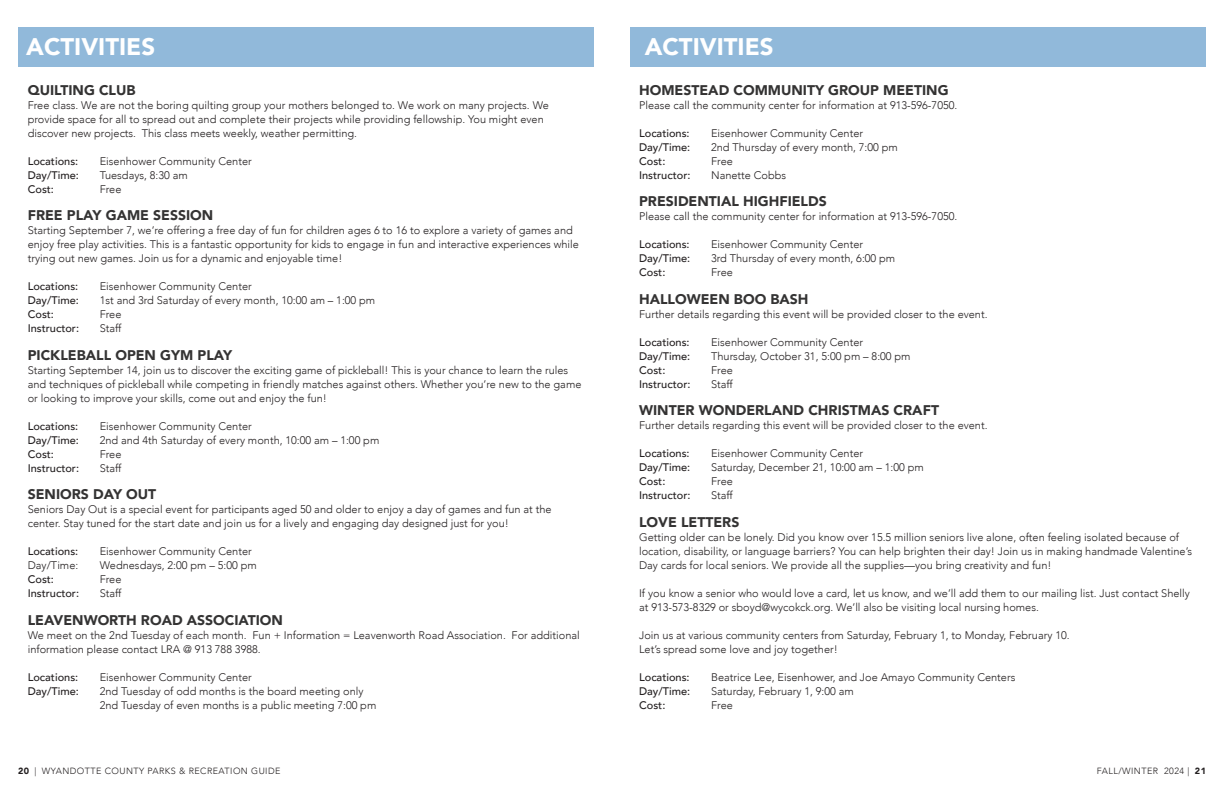
<style>
.page{position:relative;width:1224px;height:792px;background:#fff}
.page>*{position:absolute;margin:0;border:0;box-sizing:border-box;transform-origin:0 0}
.t1{font:900 24px "Avenir";color:#fff}
.activity_header{font:900 14px "Avenir";color:#343333}
.t2{font:300 11px/14px "Avenir";color:#231f20}
.t3{font:500 11px "Avenir";color:#231f20}
.t4{font:300 9px "Avenir";letter-spacing:.05em;color:#231f20}
.s1{font-weight:900}
</style>
<div class="page">
<div style="left:18px;top:27px;width:576px;height:40px;background:#91b9da"></div>
<div style="left:630px;top:27px;width:576px;height:40px;background:#91b9da"></div>
<p class="t1" style="left:26px;top:26px;width:130px">ACTIVITIES</p>
<p class="activity_header" style="left:28px;top:78px;width:109px">QUILTING CLUB</p>
<p class="t2" style="left:28px;top:98px;width:523px">Free class. We are not the boring quilting group your mothers belonged to. We work on many projects. We provide space for all to spread out and complete their projects while providing fellowship. You might even discover new projects. This class meets weekly, weather permitting.</p>
<p class="t3" style="left:28px;top:151px;width:52px">Locations:</p>
<p class="t2" style="left:100px;top:154px;width:154px">Eisenhower Community Center</p>
<p class="t3" style="left:28px;top:165px;width:53px">Day/Time:</p>
<p class="t2" style="left:100px;top:168px;width:90px">Tuesdays, 8:30 am</p>
<p class="t3" style="left:28px;top:179px;width:28px">Cost:</p>
<p class="t2" style="left:100px;top:182px;width:23px">Free</p>
<p class="activity_header" style="left:28px;top:203px;width:187px">FREE PLAY GAME SESSION</p>
<p class="t2" style="left:28px;top:223px;width:553px">Starting September 7, we’re offering a free day of fun for children ages 6 to 16 to explore a variety of games and enjoy free play activities. This is a fantastic opportunity for kids to engage in fun and interactive experiences while trying out new games. Join us for a dynamic and enjoyable time!</p>
<p class="t3" style="left:28px;top:277px;width:52px">Locations:</p>
<p class="t2" style="left:100px;top:279px;width:154px">Eisenhower Community Center</p>
<p class="t3" style="left:28px;top:291px;width:53px">Day/Time:</p>
<p class="t2" style="left:100px;top:293px;width:277px">1st and 3rd Saturday of every month, 10:00 am – 1:00 pm</p>
<p class="t3" style="left:28px;top:305px;width:28px">Cost:</p>
<p class="t2" style="left:100px;top:307px;width:23px">Free</p>
<p class="t3" style="left:28px;top:319px;width:53px">Instructor:</p>
<p class="t2" style="left:100px;top:321px;width:23px">Staff</p>
<p class="activity_header" style="left:28px;top:343px;width:206px">PICKLEBALL OPEN GYM PLAY</p>
<p class="t2" style="left:28px;top:363px;width:555px">Starting September 14, join us to discover the exciting game of pickleball! This is your chance to learn the rules and techniques of pickleball while competing in friendly matches against others. Whether you’re new to the game or looking to improve your skills, come out and enjoy the fun!</p>
<p class="t3" style="left:28px;top:416px;width:52px">Locations:</p>
<p class="t2" style="left:100px;top:419px;width:154px">Eisenhower Community Center</p>
<p class="t3" style="left:28px;top:430px;width:53px">Day/Time:</p>
<p class="t2" style="left:100px;top:433px;width:281px">2nd and 4th Saturday of every month, 10:00 am – 1:00 pm</p>
<p class="t3" style="left:28px;top:444px;width:28px">Cost:</p>
<p class="t2" style="left:100px;top:447px;width:23px">Free</p>
<p class="t3" style="left:28px;top:458px;width:53px">Instructor:</p>
<p class="t2" style="left:100px;top:461px;width:23px">Staff</p>
<p class="activity_header" style="left:28px;top:482px;width:130px">SENIORS DAY OUT</p>
<p class="t2" style="left:28px;top:502px;width:525px">Seniors Day Out is a special event for participants aged 50 and older to enjoy a day of games and fun at the center. Stay tuned for the start date and join us for a lively and engaging day designed just for you!</p>
<p class="t3" style="left:28px;top:542px;width:52px">Locations:</p>
<p class="t2" style="left:100px;top:544px;width:154px">Eisenhower Community Center</p>
<p class="t2" style="left:28px;top:558px;width:52px">Day/Time:</p>
<p class="t2" style="left:100px;top:558px;width:159px">Wednesdays, 2:00 pm – 5:00 pm</p>
<p class="t3" style="left:28px;top:570px;width:28px">Cost:</p>
<p class="t2" style="left:100px;top:572px;width:23px">Free</p>
<p class="t3" style="left:28px;top:584px;width:53px">Instructor:</p>
<p class="t2" style="left:100px;top:586px;width:23px">Staff</p>
<p class="activity_header" style="left:28px;top:608px;width:257px">LEAVENWORTH ROAD ASSOCIATION</p>
<p class="t2" style="left:28px;top:628px;width:554px">We meet on the 2nd Tuesday of each month. Fun + Information = Leavenworth Road Association. For additional information please contact LRA @ 913 788 3988.</p>
<p class="t3" style="left:28px;top:667px;width:52px">Locations:</p>
<p class="t2" style="left:100px;top:670px;width:154px">Eisenhower Community Center</p>
<p class="t3" style="left:28px;top:681px;width:53px">Day/Time:</p>
<p class="t2" style="left:100px;top:684px;width:265px">2nd Tuesday of odd months is the board meeting only</p>
<p class="t2" style="left:100px;top:698px;width:278px">2nd Tuesday of even months is a public meeting 7:00 pm</p>
<p class="t1" style="left:645px;top:26px;width:130px">ACTIVITIES</p>
<p class="activity_header" style="left:639px;top:78px;width:311px">HOMESTEAD COMMUNITY GROUP MEETING</p>
<p class="t2" style="left:639px;top:98px;width:320px">Please call the community center for information at 913-596-7050.</p>
<p class="t3" style="left:639px;top:123px;width:52px">Locations:</p>
<p class="t2" style="left:711px;top:126px;width:154px">Eisenhower Community Center</p>
<p class="t3" style="left:639px;top:137px;width:53px">Day/Time:</p>
<p class="t2" style="left:711px;top:140px;width:188px">2nd Thursday of every month, 7:00 pm</p>
<p class="t3" style="left:639px;top:151px;width:28px">Cost:</p>
<p class="t2" style="left:711px;top:154px;width:23px">Free</p>
<p class="t3" style="left:639px;top:165px;width:53px">Instructor:</p>
<p class="t2" style="left:711px;top:168px;width:77px">Nanette Cobbs</p>
<p class="activity_header" style="left:639px;top:189px;width:189px">PRESIDENTIAL HIGHFIELDS</p>
<p class="t2" style="left:639px;top:209px;width:320px">Please call the community center for information at 913-596-7050.</p>
<p class="t3" style="left:639px;top:235px;width:52px">Locations:</p>
<p class="t2" style="left:711px;top:237px;width:154px">Eisenhower Community Center</p>
<p class="t3" style="left:639px;top:249px;width:53px">Day/Time:</p>
<p class="t2" style="left:711px;top:251px;width:186px">3rd Thursday of every month, 6:00 pm</p>
<p class="t3" style="left:639px;top:263px;width:28px">Cost:</p>
<p class="t2" style="left:711px;top:265px;width:23px">Free</p>
<p class="activity_header" style="left:639px;top:287px;width:171px">HALLOWEEN BOO BASH</p>
<p class="t2" style="left:639px;top:307px;width:350px">Further details regarding this event will be provided closer to the event.</p>
<p class="t3" style="left:639px;top:332px;width:52px">Locations:</p>
<p class="t2" style="left:711px;top:335px;width:154px">Eisenhower Community Center</p>
<p class="t3" style="left:639px;top:346px;width:53px">Day/Time:</p>
<p class="t2" style="left:711px;top:349px;width:201px">Thursday, October 31, 5:00 pm – 8:00 pm</p>
<p class="t3" style="left:639px;top:360px;width:28px">Cost:</p>
<p class="t2" style="left:711px;top:363px;width:23px">Free</p>
<p class="t3" style="left:639px;top:374px;width:53px">Instructor:</p>
<p class="t2" style="left:711px;top:377px;width:23px">Staff</p>
<p class="activity_header" style="left:639px;top:398px;width:301px">WINTER WONDERLAND CHRISTMAS CRAFT</p>
<p class="t2" style="left:639px;top:418px;width:350px">Further details regarding this event will be provided closer to the event.</p>
<p class="t3" style="left:639px;top:444px;width:52px">Locations:</p>
<p class="t2" style="left:711px;top:446px;width:154px">Eisenhower Community Center</p>
<p class="t3" style="left:639px;top:458px;width:53px">Day/Time:</p>
<p class="t2" style="left:711px;top:460px;width:214px">Saturday, December 21, 10:00 am – 1:00 pm</p>
<p class="t3" style="left:639px;top:472px;width:28px">Cost:</p>
<p class="t2" style="left:711px;top:474px;width:23px">Free</p>
<p class="t3" style="left:639px;top:486px;width:53px">Instructor:</p>
<p class="t2" style="left:711px;top:488px;width:23px">Staff</p>
<p class="activity_header" style="left:639px;top:510px;width:102px">LOVE LETTERS</p>
<p class="t2" style="left:639px;top:530px;width:554px">Getting older can be lonely. Did you know over 15.5 million seniors live alone, often feeling isolated because of location, disability, or language barriers? You can help brighten their day! Join us in making handmade Valentine’s<br>Day cards for local seniors. We provide all the supplies—you bring creativity and fun!</p>
<p class="t2" style="left:639px;top:586px;width:552px">If you know a senior who would love a card, let us know, and we’ll add them to our mailing list. Just contact Shelly at 913-573-8329 or sboyd@wycokck.org. We’ll also be visiting local nursing homes.</p>
<p class="t2" style="left:639px;top:628px;width:432px">Join us at various community centers from Saturday, February 1, to Monday, February 10.</p>
<p class="t2" style="left:639px;top:642px;width:200px">Let’s spread some love and joy together!</p>
<p class="t3" style="left:639px;top:667px;width:52px">Locations:</p>
<p class="t2" style="left:711px;top:670px;width:306px">Beatrice Lee, Eisenhower, and Joe Amayo Community Centers</p>
<p class="t3" style="left:639px;top:681px;width:53px">Day/Time:</p>
<p class="t2" style="left:711px;top:684px;width:144px">Saturday, February 1, 9:00 am</p>
<p class="t3" style="left:639px;top:695px;width:28px">Cost:</p>
<p class="t2" style="left:711px;top:698px;width:23px">Free</p>
<p class="t4" style="left:18px;top:766px;width:264px"><span class="s1">20</span> | WYANDOTTE COUNTY PARKS &amp; RECREATION GUIDE</p>
<p class="t4" style="left:1097px;top:766px;width:111px">FALL/WINTER 2024 | <span class="s1">21</span></p>
</div>
